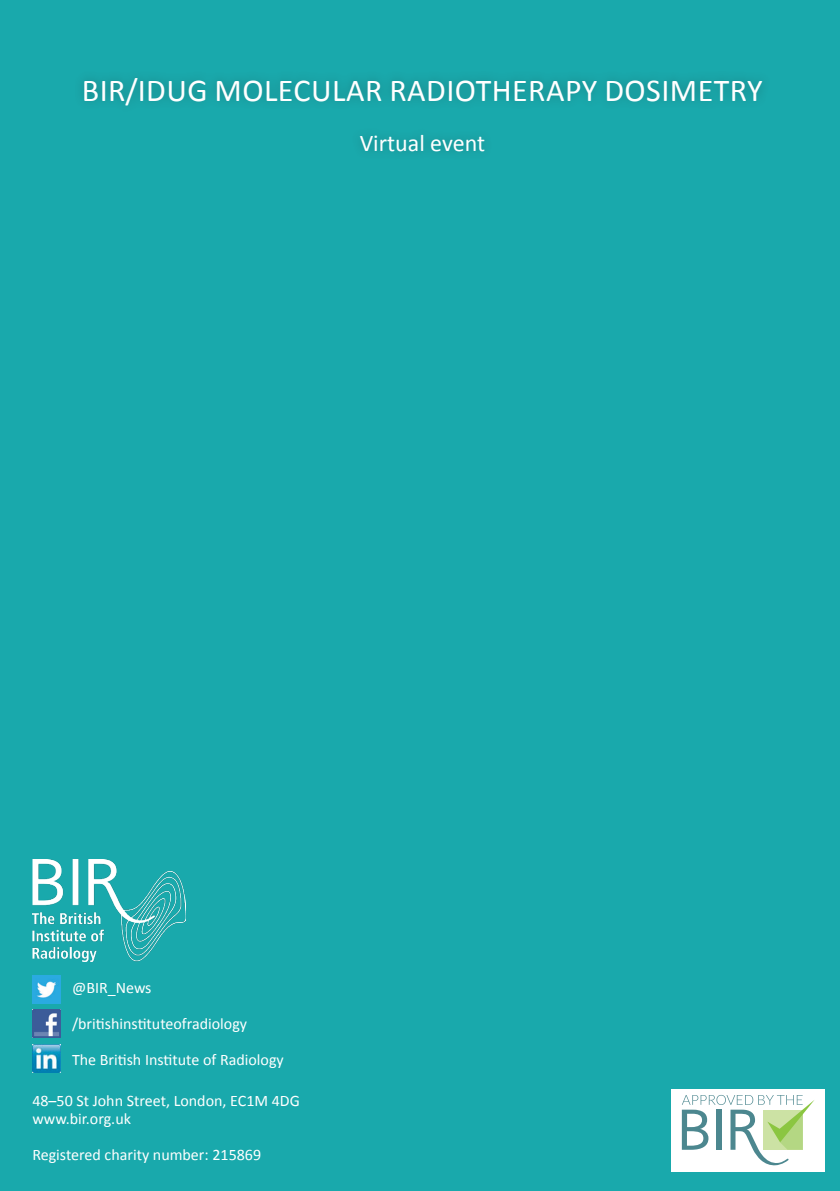
<style>
.page{position:relative;width:840px;height:1191px;background:#fff}
.page>*{position:absolute;margin:0;border:0;box-sizing:border-box;transform-origin:0 0}
.t1{font:32px "Calibri";letter-spacing:.015em;color:#fff}
.t2{font:24px "Calibri";color:#fff}
.t3{font:16px "Calibri";color:#fff}
</style>
<div class="page">
<div style="left:0;top:0;width:839px;height:1191px;background:#19a9ac"></div>
<div style="left:74px;top:67px;width:697px;height:95px;background:#231f20;opacity:.3"></div>
<img style="left:32px;top:975px;width:29px;height:28px">
<img style="left:32px;top:1009px;width:29px;height:28px">
<img style="left:32px;top:1044px;width:29px;height:29px">
<div style="left:671px;top:1088px;width:153px;height:83px;background:#fff"></div>
<svg style="left:681px;top:1095px;width:133px;height:70px"></svg>
<img style="left:32px;top:859px;width:153px;height:102px">
<p class="t1" style="left:82px;top:70px;width:682px">BIR/IDUG MOLECULAR RADIOTHERAPY DOSIMETRY</p>
<p class="t2" style="left:359px;top:128px;width:127px">Virtual event</p>
<p class="t3" style="left:72px;top:977px;width:81px">@BIR_News</p>
<p class="t3" style="left:72px;top:1013px;width:177px">/britishinstituteofradiology</p>
<p class="t3" style="left:72px;top:1049px;width:213px">The British Institute of Radiology</p>
<p class="t3" style="left:32px;top:1090px;width:269px">48–50 St John Street, London, EC1M 4DG</p>
<p class="t3" style="left:32px;top:1108px;width:100px">www.bir.org.uk</p>
<p class="t3" style="left:32px;top:1144px;width:230px">Registered charity number: 215869</p>
</div>
